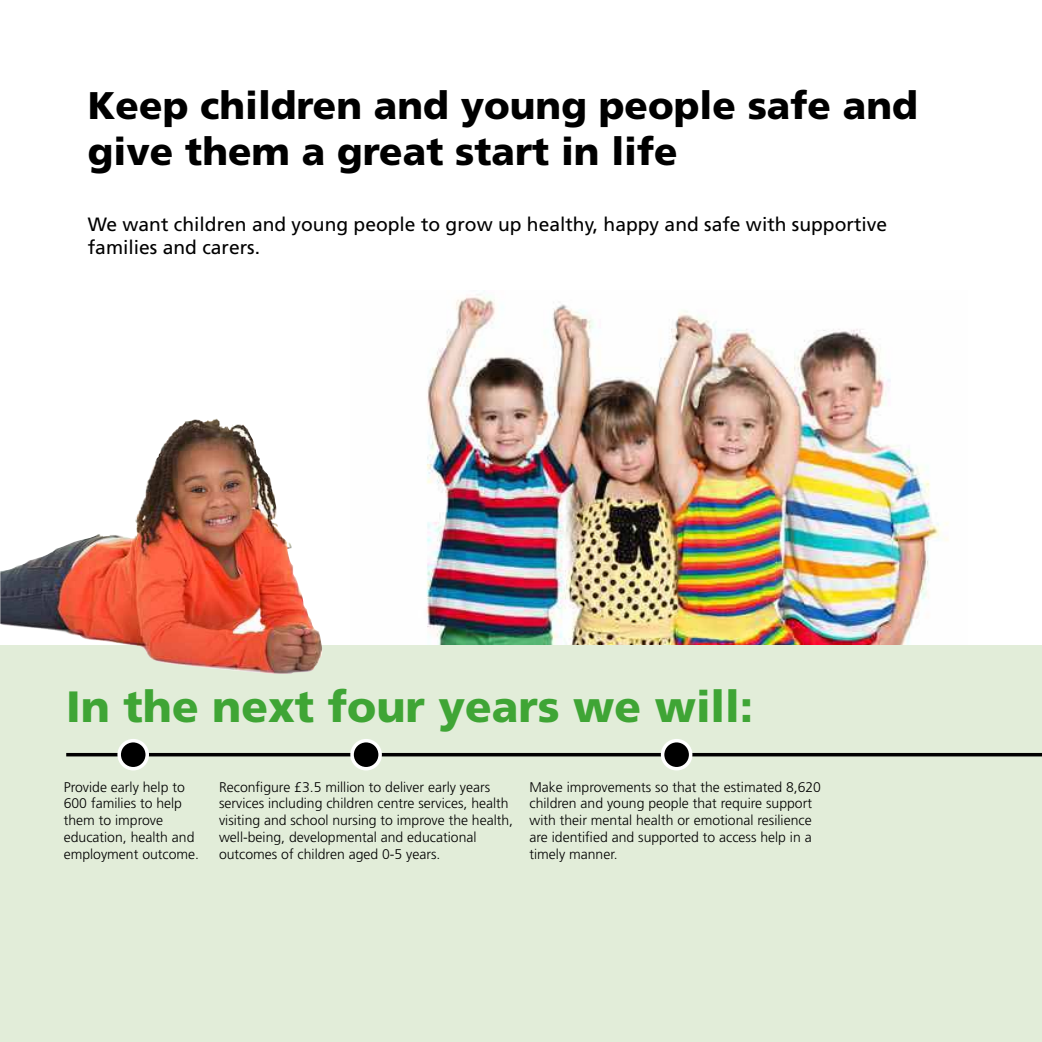
<style>
.page{position:relative;width:1042px;height:1042px;background:#fff}
.page>*{position:absolute;margin:0;border:0;box-sizing:border-box;transform-origin:0 0}
.t1{font:900 43.75px "Frutiger";color:#3fa535}
.t2{font:900 38.5px/46.2px "Frutiger";color:#000}
.t3{font:19.25px/23.1px "Frutiger";color:#000}
.t4{font:300 14px/16.8px "Frutiger";color:#000}
</style>
<div class="page">
<img style="left:426px;top:290px;width:523px;height:355px">
<div style="left:0;top:645px;width:1042px;height:397px;background:#e2edd9"></div>
<hr style="left:66px;top:753px;width:976px;height:3px;background:#000">
<div style="left:119px;top:740px;width:28px;height:29px;background:#000;border-radius:50%"></div>
<div style="left:117px;top:739px;width:32px;height:31px;border:4px solid #fff;border-radius:50%"></div>
<div style="left:352px;top:740px;width:28px;height:29px;background:#000;border-radius:50%"></div>
<div style="left:350px;top:739px;width:32px;height:31px;border:4px solid #fff;border-radius:50%"></div>
<div style="left:662px;top:740px;width:28px;height:29px;background:#000;border-radius:50%"></div>
<div style="left:661px;top:739px;width:31px;height:31px;border:4px solid #fff;border-radius:50%"></div>
<img style="left:0;top:418px;width:322px;height:256px">
<h1 class="t2" style="left:88px;top:82px;width:831px">Keep children and young people safe and give them a great start in life</h1>
<p class="t3" style="left:88px;top:213px;width:801px">We want children and young people to grow up healthy, happy and safe with supportive families and carers.</p>
<p class="t1" style="left:66px;top:680px;width:688px">In the next four years we will:</p>
<p class="t4" style="left:64px;top:778px;width:137px">Provide early help to<br>600 families to help them to improve education, health and employment outcome.</p>
<p class="t4" style="left:219px;top:778px;width:296px">Reconfigure £3.5 million to deliver early years services including children centre services, health visiting and school nursing to improve the health, well-being, developmental and educational outcomes of children aged 0-5 years.</p>
<p class="t4" style="left:529px;top:778px;width:293px">Make improvements so that the estimated 8,620 children and young people that require support with their mental health or emotional resilience are identified and supported to access help in a timely manner.</p>
</div>
